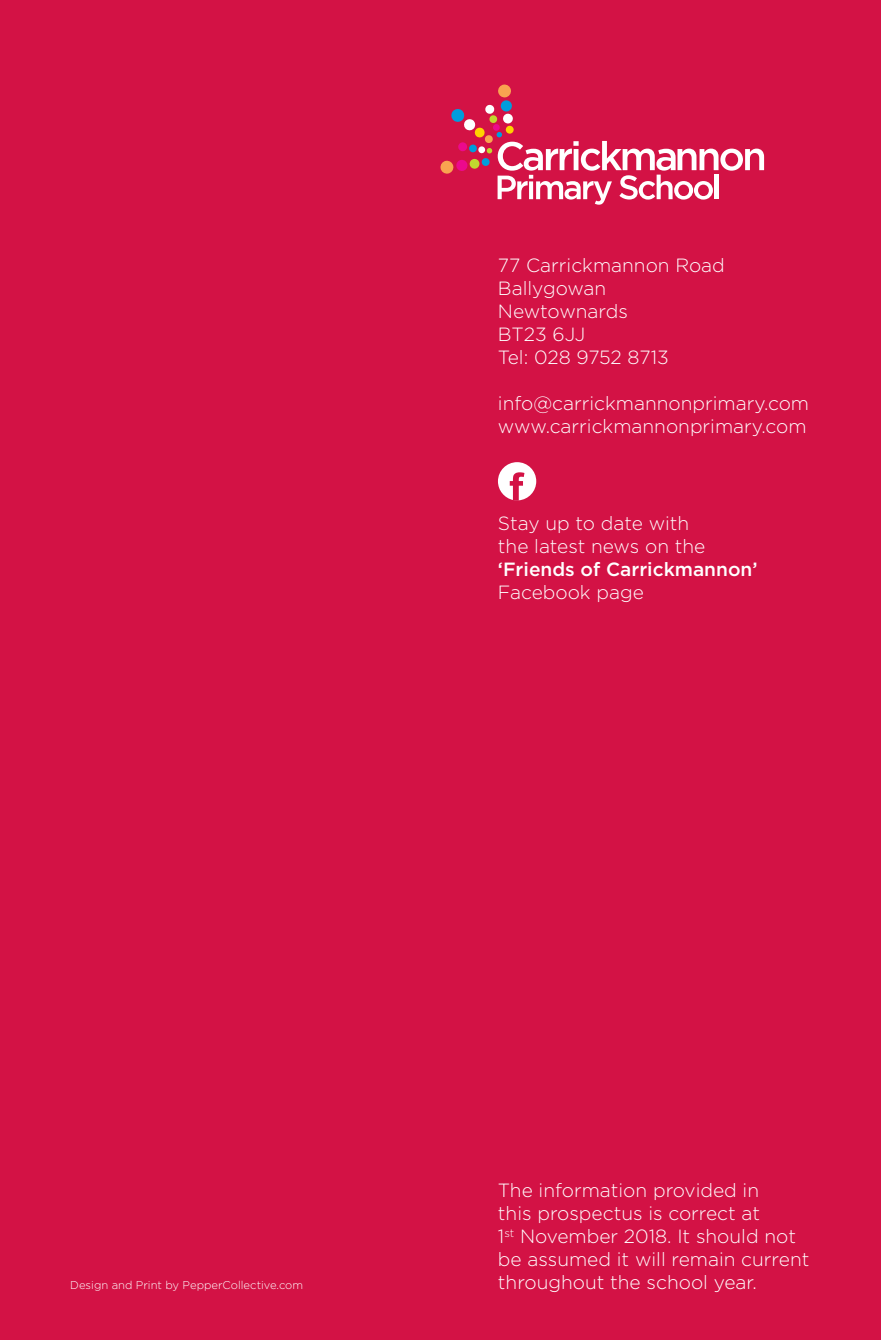
<style>
.page{position:relative;width:881px;height:1340px;background:#fff}
.page>*{position:absolute;margin:0;border:0;box-sizing:border-box;transform-origin:0 0}
.t1{font:300 19.12px/22.9px "Gotham";color:#fff}
.t2{font:500 19.12px "Gotham";color:#fff}
.t3{font:300 11.25px "Gotham";color:#fff}
</style>
<div class="page">
<div style="left:0;top:0;width:880px;height:1339px;background:#d31245"></div>
<div style="left:440px;top:160px;width:13px;height:14px;background:#f9a350;border-radius:50%"></div>
<svg style="left:497px;top:84px;width:14px;height:14px"></svg>
<svg style="left:500px;top:100px;width:12px;height:12px"></svg>
<svg style="left:450px;top:104px;width:313px;height:101px"></svg>
<svg style="left:498px;top:462px;width:38px;height:38px"></svg>
<p class="t1" style="left:497px;top:254px;width:228px">77 Carrickmannon Road<br>Ballygowan<br>N ewtownards<br>BT23 6JJ<br>Tel: 028 9752 8713</p>
<p class="t1" style="left:497px;top:391px;width:312px">info@carrickmannonprimary.com www.carrickmannonprimary.com</p>
<p class="t1" style="left:497px;top:511px;width:209px">Stay up to date with the latest news on the</p>
<p class="t2" style="left:497px;top:558px;width:261px">‘Friends of Carrickmannon’</p>
<p class="t1" style="left:497px;top:580px;width:147px">Facebook page</p>
<p class="t3" style="left:70px;top:1278px;width:234px">Design and Print by PepperCollective.com</p>
<p class="t1" style="left:497px;top:1178px;width:313px">The information provided in<br>this prospectus is correct at<br>1<sup>st</sup> November 2018. It should not be assumed it will remain current throughout the school year.</p>
</div>
